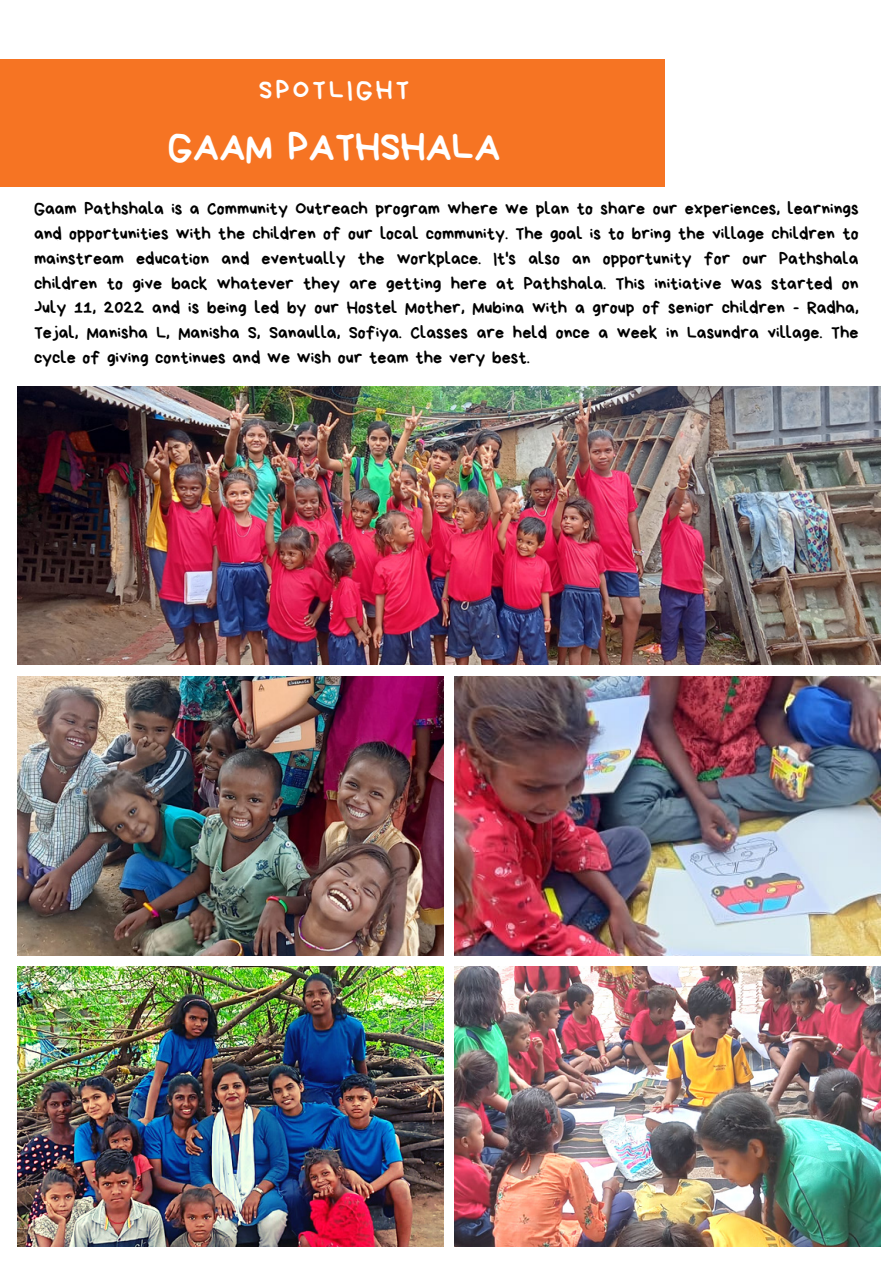
<style>
.page{position:relative;width:893px;height:1264px;background:#fff}
.page>*{position:absolute;margin:0;border:0;box-sizing:border-box;transform-origin:0 0}
.t1{font:40.5px "Bryndan Write";color:#fff}
.t2{font:27px "Bryndan Write";letter-spacing:.12em;color:#fff}
.t3{font:18px/24.8px "Bryndan Write";color:#000;text-align:justify}
</style>
<div class="page">
<img style="left:17px;top:386px;width:863px;height:279px">
<img style="left:17px;top:676px;width:426px;height:279px">
<img style="left:455px;top:676px;width:425px;height:279px">
<img style="left:17px;top:966px;width:426px;height:280px">
<img style="left:455px;top:966px;width:425px;height:280px">
<div style="left:0;top:60px;width:664px;height:127px;background:#f67423"></div>
<p class="t2" style="left:259px;top:76px;width:152px">SPOTLIGHT</p>
<p class="t1" style="left:168px;top:126px;width:334px">GAAM PATHSHALA</p>
<p class="t3" style="left:34px;top:197px;width:826px">Gaam Pathshala is a Community Outreach program where we plan to share our experiences, learnings and opportunities with the children of our local community. The goal is to bring the village children to mainstream education and eventually the workplace. It's also an opportunity for our Pathshala children to give back whatever they are getting here at Pathshala. This initiative was started on July 11, 2022 and is being led by our Hostel Mother, Mubina with a group of senior children - Radha, Tejal, Manisha L, Manisha S, Sanaulla, Sofiya. Classes are held once a week in Lasundra village. The cycle of giving continues and we wish our team the very best.</p>
</div>
